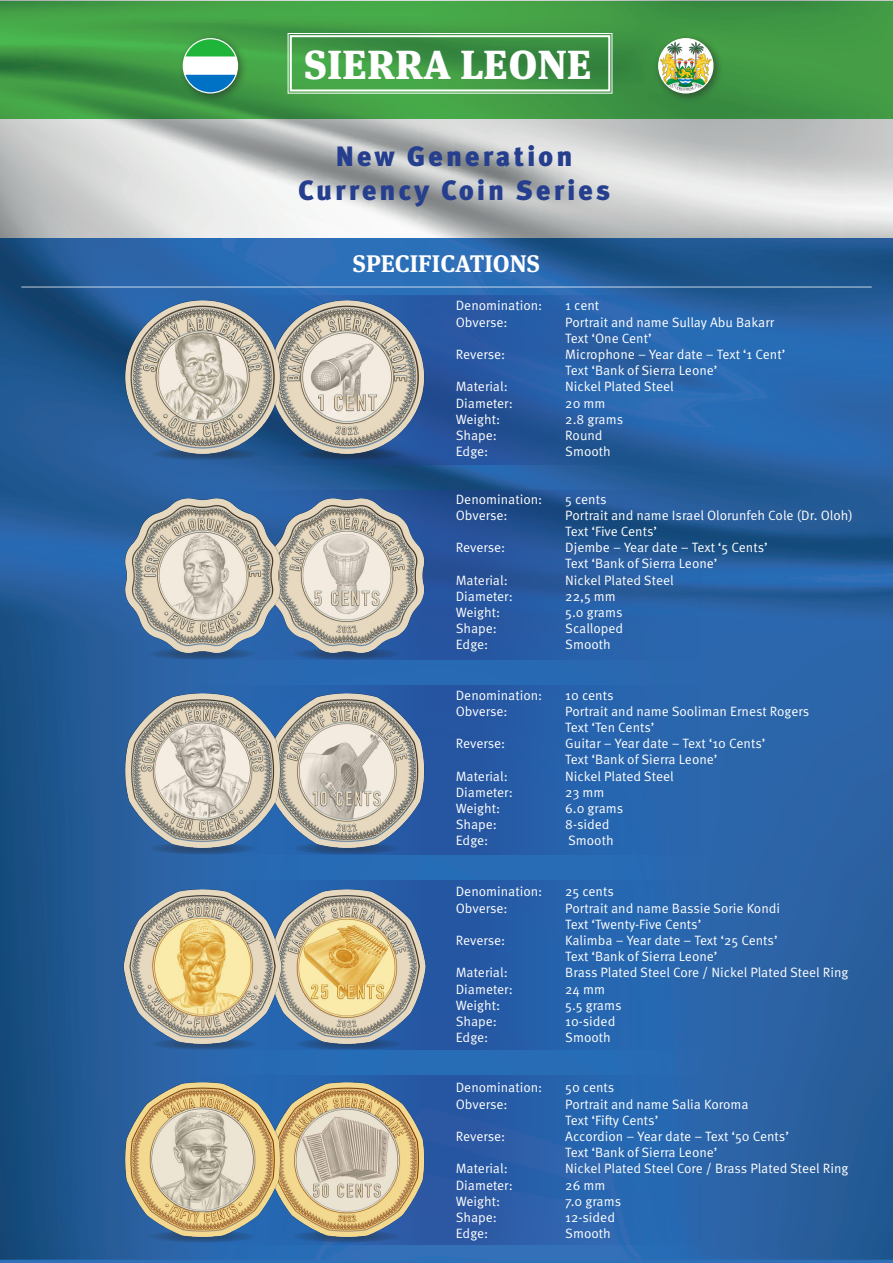
<style>
.page{position:relative;width:893px;height:1263px;background:#fff}
.page>*{position:absolute;margin:0;border:0;box-sizing:border-box;transform-origin:0 0}
.t1{font:900 40.5px "Meta Serif Pro";letter-spacing:.01em;color:#fff}
.t2{font:900 27.9px "Meta Pro";letter-spacing:.1em;color:#253f8e}
.t3{font:700 24px "Meta Serif Pro";color:#fff}
.t4{font:13.5px "Meta Pro Norm";color:#fff}
</style>
<div class="page">
<img style="left:0;top:357px;width:62px;height:903px">
<img style="left:62px;top:357px;width:769px;height:712px">
<img style="left:831px;top:357px;width:62px;height:903px">
<img style="left:62px;top:1069px;width:771px;height:191px">
<img style="left:0;top:1px;width:893px;height:356px">
<svg style="left:287px;top:33px;width:326px;height:61px;background:#479a4d"></svg>
<div style="left:290px;top:35px;width:320px;height:56px;border:2px solid #fff"></div>
<div style="left:178px;top:33px;width:70px;height:70px;background:#231f20;opacity:.5"></div>
<img style="left:183px;top:39px;width:55px;height:54px;border-radius:27px">
<div style="left:183px;top:38px;width:55px;height:55px;border:1px solid #fff;border-radius:50%"></div>
<div style="left:653px;top:33px;width:70px;height:70px;background:#231f20;opacity:.5"></div>
<img style="left:659px;top:40px;width:54px;height:51px">
<div style="left:658px;top:38px;width:55px;height:55px;border:1px solid #fff;border-radius:50%"></div>
<svg style="left:171px;top:490px;width:559px;height:170px;background:#25599c"></svg>
<div style="left:171px;top:685px;width:559px;height:169px;background:linear-gradient(to right,#2b61a8,#2661ab)"></div>
<div style="left:171px;top:880px;width:559px;height:170px;background:linear-gradient(to right,#2761aa,#2762ac)"></div>
<div style="left:171px;top:1075px;width:559px;height:169px;background:linear-gradient(to right,#2861ab,#2a63ac)"></div>
<svg style="left:171px;top:296px;width:559px;height:169px;background:#275ea4"></svg>
<hr style="left:21px;top:286px;width:851px;height:2px;background:#fff">
<svg style="left:151px;top:448px;width:108px;height:12px"></svg>
<svg style="left:296px;top:448px;width:107px;height:12px"></svg>
<svg style="left:149px;top:648px;width:107px;height:12px"></svg>
<svg style="left:293px;top:648px;width:107px;height:12px"></svg>
<svg style="left:149px;top:842px;width:107px;height:12px"></svg>
<svg style="left:293px;top:842px;width:107px;height:12px"></svg>
<svg style="left:151px;top:1038px;width:107px;height:12px"></svg>
<svg style="left:295px;top:1038px;width:107px;height:12px"></svg>
<svg style="left:149px;top:1230px;width:107px;height:12px"></svg>
<svg style="left:293px;top:1230px;width:107px;height:12px"></svg>
<img style="left:305px;top:498px;width:144px;height:154px">
<img style="left:100px;top:498px;width:205px;height:154px">
<img style="left:305px;top:694px;width:144px;height:153px">
<img style="left:100px;top:694px;width:205px;height:153px">
<img style="left:305px;top:890px;width:144px;height:153px">
<img style="left:100px;top:890px;width:205px;height:153px">
<img style="left:305px;top:1082px;width:144px;height:154px">
<img style="left:100px;top:1082px;width:205px;height:154px">
<img style="left:305px;top:300px;width:144px;height:154px">
<img style="left:100px;top:300px;width:205px;height:154px">
<p class="t1" style="left:305px;top:31px;width:289px">SIERRA LEONE</p>
<p class="t2" style="left:336px;top:139px;width:238px">New Generation</p>
<p class="t2" style="left:298px;top:172px;width:314px">Currency Coin Series</p>
<p class="t3" style="left:353px;top:244px;width:189px">SPECIFICATIONS</p>
<p class="t4" style="left:456px;top:295px;width:88px">Denomination:</p>
<p class="t4" style="left:565px;top:295px;width:35px">1 cent</p>
<p class="t4" style="left:456px;top:312px;width:53px">Obverse:</p>
<p class="t4" style="left:565px;top:312px;width:210px">Portrait and name Sullay Abu Bakarr</p>
<p class="t4" style="left:565px;top:328px;width:88px">Text ‘One Cent’</p>
<p class="t4" style="left:456px;top:344px;width:51px">Reverse:</p>
<p class="t4" style="left:565px;top:344px;width:222px">Microphone – Year date – Text ‘1 Cent’</p>
<p class="t4" style="left:565px;top:360px;width:154px">Text ‘Bank of Sierra Leone’</p>
<p class="t4" style="left:456px;top:376px;width:54px">Material:</p>
<p class="t4" style="left:565px;top:376px;width:110px">Nickel Plated Steel</p>
<p class="t4" style="left:456px;top:393px;width:59px">Diameter:</p>
<p class="t4" style="left:565px;top:393px;width:42px">20 mm</p>
<p class="t4" style="left:456px;top:409px;width:46px">Weight:</p>
<p class="t4" style="left:565px;top:409px;width:59px">2.8 grams</p>
<p class="t4" style="left:456px;top:425px;width:43px">Shape:</p>
<p class="t4" style="left:565px;top:425px;width:39px">Round</p>
<p class="t4" style="left:456px;top:441px;width:34px">Edge:</p>
<p class="t4" style="left:565px;top:441px;width:47px">Smooth</p>
<p class="t4" style="left:456px;top:489px;width:88px">Denomination:</p>
<p class="t4" style="left:565px;top:489px;width:43px">5 cents</p>
<p class="t4" style="left:456px;top:505px;width:53px">Obverse:</p>
<p class="t4" style="left:565px;top:505px;width:289px">Portrait and name Israel Olorunfeh Cole (Dr. Oloh)</p>
<p class="t4" style="left:565px;top:521px;width:93px">Text ‘Five Cents’</p>
<p class="t4" style="left:456px;top:537px;width:51px">Reverse:</p>
<p class="t4" style="left:565px;top:537px;width:204px">Djembe – Year date – Text ‘5 Cents’</p>
<p class="t4" style="left:565px;top:553px;width:154px">Text ‘Bank of Sierra Leone’</p>
<p class="t4" style="left:456px;top:570px;width:54px">Material:</p>
<p class="t4" style="left:565px;top:570px;width:110px">Nickel Plated Steel</p>
<p class="t4" style="left:456px;top:586px;width:59px">Diameter:</p>
<p class="t4" style="left:565px;top:586px;width:52px">22,5 mm</p>
<p class="t4" style="left:456px;top:602px;width:46px">Weight:</p>
<p class="t4" style="left:565px;top:602px;width:59px">5.0 grams</p>
<p class="t4" style="left:456px;top:618px;width:43px">Shape:</p>
<p class="t4" style="left:565px;top:618px;width:60px">Scalloped</p>
<p class="t4" style="left:456px;top:634px;width:34px">Edge:</p>
<p class="t4" style="left:565px;top:634px;width:47px">Smooth</p>
<p class="t4" style="left:456px;top:685px;width:88px">Denomination:</p>
<p class="t4" style="left:565px;top:685px;width:50px">10 cents</p>
<p class="t4" style="left:456px;top:701px;width:53px">Obverse:</p>
<p class="t4" style="left:565px;top:701px;width:246px">Portrait and name Sooliman Ernest Rogers</p>
<p class="t4" style="left:565px;top:717px;width:91px">Text ‘Ten Cents’</p>
<p class="t4" style="left:456px;top:733px;width:51px">Reverse:</p>
<p class="t4" style="left:565px;top:733px;width:202px">Guitar – Year date – Text ‘10 Cents’</p>
<p class="t4" style="left:565px;top:749px;width:154px">Text ‘Bank of Sierra Leone’</p>
<p class="t4" style="left:456px;top:766px;width:54px">Material:</p>
<p class="t4" style="left:565px;top:766px;width:110px">Nickel Plated Steel</p>
<p class="t4" style="left:456px;top:782px;width:59px">Diameter:</p>
<p class="t4" style="left:565px;top:782px;width:41px">23 mm</p>
<p class="t4" style="left:456px;top:798px;width:46px">Weight:</p>
<p class="t4" style="left:565px;top:798px;width:60px">6.0 grams</p>
<p class="t4" style="left:456px;top:814px;width:43px">Shape:</p>
<p class="t4" style="left:565px;top:814px;width:46px">8-sided</p>
<p class="t4" style="left:456px;top:830px;width:34px">Edge:</p>
<p class="t4" style="left:568px;top:830px;width:47px">Smooth</p>
<p class="t4" style="left:456px;top:881px;width:88px">Denomination:</p>
<p class="t4" style="left:565px;top:881px;width:50px">25 cents</p>
<p class="t4" style="left:456px;top:898px;width:53px">Obverse:</p>
<p class="t4" style="left:565px;top:898px;width:216px">Portrait and name Bassie Sorie Kondi</p>
<p class="t4" style="left:565px;top:914px;width:138px">Text ‘Twenty-Five Cents’</p>
<p class="t4" style="left:456px;top:930px;width:51px">Reverse:</p>
<p class="t4" style="left:565px;top:930px;width:214px">Kalimba – Year date – Text ‘25 Cents’</p>
<p class="t4" style="left:565px;top:946px;width:154px">Text ‘Bank of Sierra Leone’</p>
<p class="t4" style="left:456px;top:962px;width:54px">Material:</p>
<p class="t4" style="left:565px;top:962px;width:285px">Brass Plated Steel Core / Nickel Plated Steel Ring</p>
<p class="t4" style="left:456px;top:979px;width:59px">Diameter:</p>
<p class="t4" style="left:565px;top:979px;width:41px">24 mm</p>
<p class="t4" style="left:456px;top:995px;width:46px">Weight:</p>
<p class="t4" style="left:565px;top:995px;width:58px">5.5 grams</p>
<p class="t4" style="left:456px;top:1011px;width:43px">Shape:</p>
<p class="t4" style="left:565px;top:1011px;width:52px">10-sided</p>
<p class="t4" style="left:456px;top:1027px;width:34px">Edge:</p>
<p class="t4" style="left:565px;top:1027px;width:47px">Smooth</p>
<p class="t4" style="left:456px;top:1077px;width:88px">Denomination:</p>
<p class="t4" style="left:565px;top:1077px;width:51px">50 cents</p>
<p class="t4" style="left:456px;top:1094px;width:53px">Obverse:</p>
<p class="t4" style="left:565px;top:1094px;width:185px">Portrait and name Salia Koroma</p>
<p class="t4" style="left:565px;top:1110px;width:95px">Text ‘Fifty Cents’</p>
<p class="t4" style="left:456px;top:1126px;width:51px">Reverse:</p>
<p class="t4" style="left:565px;top:1126px;width:225px">Accordion – Year date – Text ‘50 Cents’</p>
<p class="t4" style="left:565px;top:1142px;width:154px">Text ‘Bank of Sierra Leone’</p>
<p class="t4" style="left:456px;top:1158px;width:54px">Material:</p>
<p class="t4" style="left:565px;top:1158px;width:285px">Nickel Plated Steel Core / Brass Plated Steel Ring</p>
<p class="t4" style="left:456px;top:1175px;width:59px">Diameter:</p>
<p class="t4" style="left:565px;top:1175px;width:42px">26 mm</p>
<p class="t4" style="left:456px;top:1191px;width:46px">Weight:</p>
<p class="t4" style="left:565px;top:1191px;width:57px">7.0 grams</p>
<p class="t4" style="left:456px;top:1207px;width:43px">Shape:</p>
<p class="t4" style="left:565px;top:1207px;width:51px">12-sided</p>
<p class="t4" style="left:456px;top:1223px;width:34px">Edge:</p>
<p class="t4" style="left:565px;top:1223px;width:47px">Smooth</p>
</div>
